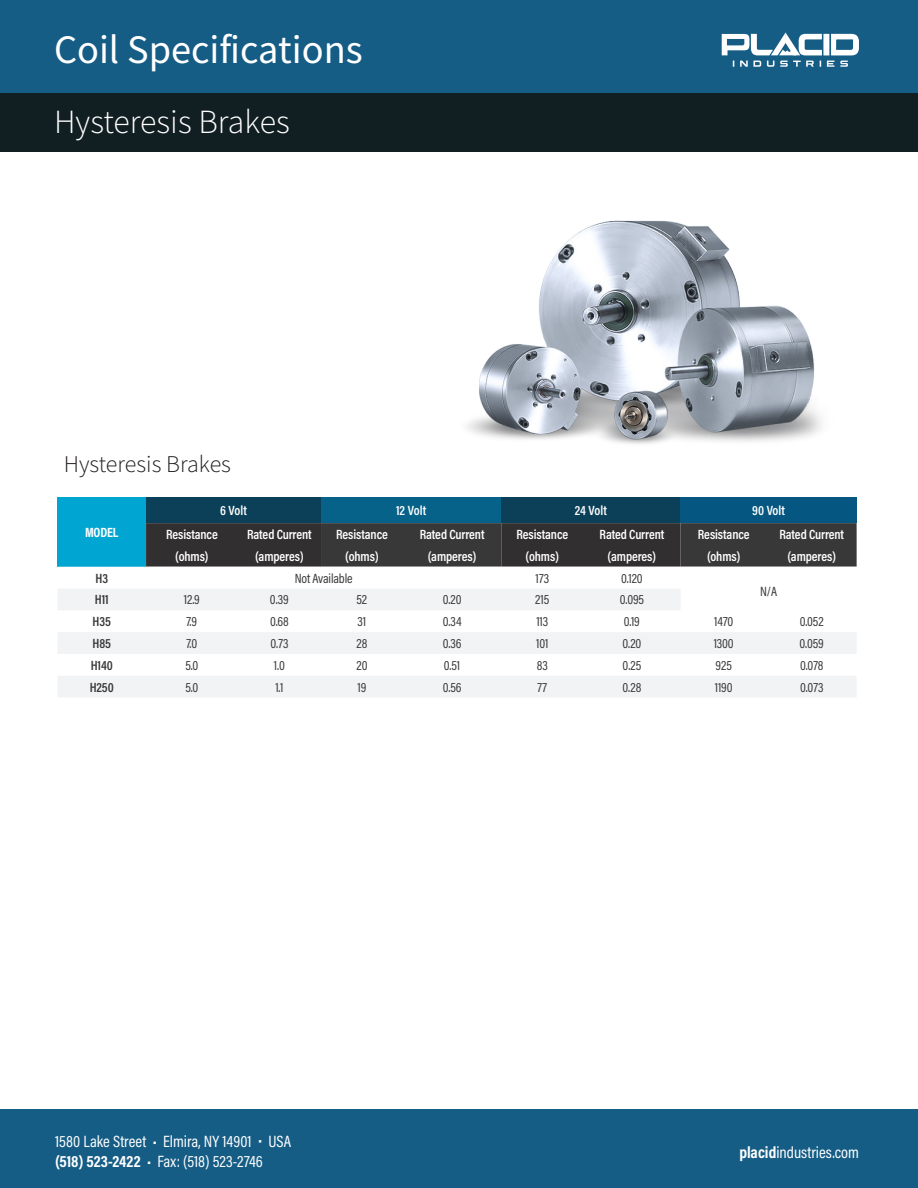
<style>
.page{position:relative;width:918px;height:1188px;background:#fff}
.page>*{position:absolute;margin:0;border:0;box-sizing:border-box;transform-origin:0 0}
.t1{font:40.5px "Source Sans Variable";letter-spacing:.015em;color:#fff}
.t2{font:33.9px "Source Sans Variable";letter-spacing:.005em;color:#fff}
.t3{font:24px "Source Sans Variable";letter-spacing:.005em;color:#231f20}
.t4{font:16.5px "Acumin Variable Concept";letter-spacing:-.09em;color:#fff}
.t5{font:16.5px "Acumin Variable Concept";letter-spacing:-.065em;color:#fff}
.t6{font:13.5px "Acumin Variable Concept";letter-spacing:-.08em;color:#fff}
.t7{font:13.5px "Acumin Variable Concept";letter-spacing:-.115em;color:#383839}
</style>
<div class="page">
<div style="left:58px;top:497px;width:88px;height:70px;background:#00a5d1"></div>
<div style="left:146px;top:497px;width:175px;height:26px;background:#0b4058"></div>
<div style="left:321px;top:497px;width:180px;height:26px;background:#066289"></div>
<div style="left:501px;top:497px;width:180px;height:26px;background:#0b4058"></div>
<div style="left:681px;top:497px;width:176px;height:26px;background:#055681"></div>
<svg style="left:146px;top:523px;width:711px;height:44px;background:#373637"></svg>
<svg style="left:58px;top:589px;width:798px;height:108px;fill:#f2f3f4"></svg>
<img style="left:467px;top:220px;width:355px;height:224px">
<div style="left:0;top:1110px;width:918px;height:78px;background:#165d86"></div>
<div style="left:0;top:0;width:918px;height:93px;background:#165d86"></div>
<svg style="left:740px;top:61px;width:21px;height:6px"></svg>
<svg style="left:827px;top:61px;width:21px;height:6px"></svg>
<svg style="left:767px;top:61px;width:7px;height:6px"></svg>
<svg style="left:780px;top:61px;width:34px;height:6px"></svg>
<div style="left:823px;top:34px;width:6px;height:21px;background:#fff"></div>
<svg style="left:831px;top:34px;width:28px;height:21px"></svg>
<svg style="left:722px;top:33px;width:100px;height:22px"></svg>
<div style="left:0;top:93px;width:918px;height:58px;background:#111e22"></div>
<p class="t1" style="left:54px;top:25px;width:310px">Coil Specifications</p>
<p class="t2" style="left:54px;top:102px;width:237px">Hysteresis Brakes</p>
<p class="t3" style="left:64px;top:450px;width:169px">Hysteresis Brakes</p>
<p class="t6" style="left:85px;top:523px;width:37px">MODEL</p>
<p class="t6" style="left:220px;top:501px;width:29px">6 Volt</p>
<p class="t6" style="left:396px;top:501px;width:32px">12 Volt</p>
<p class="t6" style="left:575px;top:501px;width:34px">24 Volt</p>
<p class="t6" style="left:752px;top:501px;width:35px">90 Volt</p>
<p class="t6" style="left:166px;top:525px;width:54px">Resistance</p>
<p class="t6" style="left:247px;top:525px;width:67px">Rated Current</p>
<p class="t6" style="left:336px;top:525px;width:54px">Resistance</p>
<p class="t6" style="left:420px;top:525px;width:67px">Rated Current</p>
<p class="t6" style="left:516px;top:525px;width:54px">Resistance</p>
<p class="t6" style="left:600px;top:525px;width:67px">Rated Current</p>
<p class="t6" style="left:698px;top:525px;width:54px">Resistance</p>
<p class="t6" style="left:779px;top:525px;width:67px">Rated Current</p>
<p class="t6" style="left:175px;top:547px;width:35px">(ohms)</p>
<p class="t6" style="left:255px;top:547px;width:50px">(amperes)</p>
<p class="t6" style="left:345px;top:547px;width:35px">(ohms)</p>
<p class="t6" style="left:428px;top:547px;width:50px">(amperes)</p>
<p class="t6" style="left:526px;top:547px;width:35px">(ohms)</p>
<p class="t6" style="left:608px;top:547px;width:50px">(amperes)</p>
<p class="t6" style="left:707px;top:547px;width:35px">(ohms)</p>
<p class="t6" style="left:787px;top:547px;width:50px">(amperes)</p>
<p class="t7" style="left:96px;top:569px;width:16px">H3</p>
<p class="t7" style="left:295px;top:569px;width:61px">Not Available</p>
<p class="t7" style="left:536px;top:569px;width:17px">173</p>
<p class="t7" style="left:621px;top:569px;width:24px">0.120</p>
<p class="t7" style="left:760px;top:582px;width:21px">N/A</p>
<p class="t7" style="left:95px;top:590px;width:16px">H11</p>
<p class="t7" style="left:184px;top:590px;width:19px">12.9</p>
<p class="t7" style="left:270px;top:590px;width:22px">0.39</p>
<p class="t7" style="left:357px;top:590px;width:14px">52</p>
<p class="t7" style="left:443px;top:590px;width:22px">0.20</p>
<p class="t7" style="left:535px;top:590px;width:17px">215</p>
<p class="t7" style="left:620px;top:590px;width:27px">0.095</p>
<p class="t7" style="left:93px;top:612px;width:21px">H35</p>
<p class="t7" style="left:187px;top:612px;width:13px">7.9</p>
<p class="t7" style="left:270px;top:612px;width:22px">0.68</p>
<p class="t7" style="left:358px;top:612px;width:11px">31</p>
<p class="t7" style="left:443px;top:612px;width:22px">0.34</p>
<p class="t7" style="left:536px;top:612px;width:15px">113</p>
<p class="t7" style="left:624px;top:612px;width:19px">0.19</p>
<p class="t7" style="left:714px;top:612px;width:22px">1470</p>
<p class="t7" style="left:800px;top:612px;width:27px">0.052</p>
<p class="t7" style="left:93px;top:634px;width:21px">H85</p>
<p class="t7" style="left:187px;top:634px;width:14px">7.0</p>
<p class="t7" style="left:270px;top:634px;width:22px">0.73</p>
<p class="t7" style="left:357px;top:634px;width:14px">28</p>
<p class="t7" style="left:443px;top:634px;width:22px">0.36</p>
<p class="t7" style="left:536px;top:634px;width:15px">101</p>
<p class="t7" style="left:623px;top:634px;width:22px">0.20</p>
<p class="t7" style="left:714px;top:634px;width:23px">1300</p>
<p class="t7" style="left:800px;top:634px;width:27px">0.059</p>
<p class="t7" style="left:91px;top:656px;width:25px">H140</p>
<p class="t7" style="left:185px;top:656px;width:16px">5.0</p>
<p class="t7" style="left:274px;top:656px;width:14px">1.0</p>
<p class="t7" style="left:357px;top:656px;width:14px">20</p>
<p class="t7" style="left:444px;top:656px;width:19px">0.51</p>
<p class="t7" style="left:537px;top:656px;width:14px">83</p>
<p class="t7" style="left:623px;top:656px;width:22px">0.25</p>
<p class="t7" style="left:716px;top:656px;width:19px">925</p>
<p class="t7" style="left:800px;top:656px;width:26px">0.078</p>
<p class="t7" style="left:90px;top:678px;width:27px">H250</p>
<p class="t7" style="left:185px;top:678px;width:16px">5.0</p>
<p class="t7" style="left:275px;top:678px;width:11px">1.1</p>
<p class="t7" style="left:358px;top:678px;width:12px">19</p>
<p class="t7" style="left:443px;top:678px;width:22px">0.56</p>
<p class="t7" style="left:537px;top:678px;width:13px">77</p>
<p class="t7" style="left:623px;top:678px;width:22px">0.28</p>
<p class="t7" style="left:715px;top:678px;width:21px">1190</p>
<p class="t7" style="left:800px;top:678px;width:27px">0.073</p>
<p class="t4" style="left:55px;top:1130px;width:241px">1580 Lake Street • Elmira, NY 14901 • USA</p>
<p class="t4" style="left:55px;top:1150px;width:211px">(518) 523-2422 • Fax: (518) 523-2746</p>
<p class="t5" style="left:739px;top:1141px;width:124px">placidindustries.com</p>
</div>
